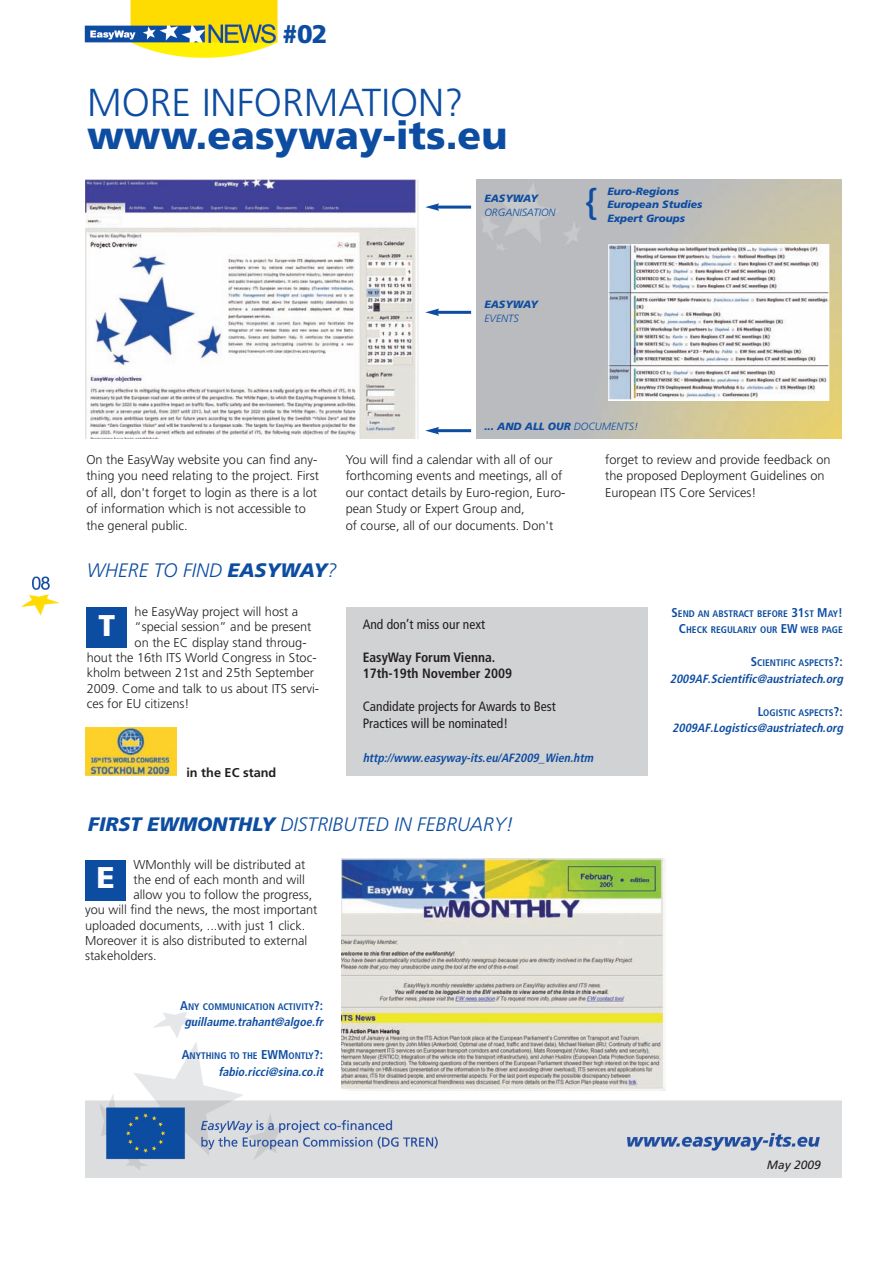
<style>
.page{position:relative;width:893px;height:1263px;background:#fff}
.page>*{position:absolute;margin:0;border:0;box-sizing:border-box;transform-origin:0 0}
.t1{font:900 39px "Frutiger";color:#0d4da1}
.t2{font:300 39px "Frutiger";color:#0d4da1}
.t3{font:700 condensed 36px "Frutiger";color:#0d4da1}
.t4{font:900 30px "Frutiger";color:#fff}
.t5{font:900 25.5px "Frutiger";color:#0d4da1}
.t6{font:italic 300 19.5px "Frutiger";color:#0d4da1}
.t7{font:condensed 13.5px/16.5px "Frutiger";color:#231f20}
.t8{font:700 condensed 13.5px/16.5px "Frutiger";color:#231f20}
.t9{font:300 12.75px/16.5px "Frutiger";color:#231f20}
.t10{font:700 12.75px "Frutiger";color:#231f20}
.t11{font:italic 700 condensed 12px "Frutiger";color:#0d4da1}
.t12{font:italic 12px "Frutiger";color:#231f20}
.t13{font:italic 900 10.5px/13.5px "Frutiger";color:#0d4da1}
.t14{font:italic 300 10.5px "Frutiger";color:#0d4da1}
.t15{font:700 condensed 9.6px/16.5px "Frutiger";color:#0d4da1;text-align:right}
.s1{font-weight:300}
.s2{font-weight:900}
.s3{font-size:12.75px}
</style>
<div class="page">
<img style="left:21px;top:0;width:821px;height:1178px">
<div style="left:0;top:1012px;width:842px;height:165px;background:#fff"></div>
<img style="left:85px;top:1012px;width:757px;height:165px">
<div style="left:85px;top:180px;width:384px;height:258px;background:#fff"></div>
<img style="left:85px;top:180px;width:333px;height:258px">
<img style="left:476px;top:179px;width:366px;height:259px">
<img style="left:610px;top:246px;width:217px;height:152px">
<div style="left:608px;top:244px;width:221px;height:156px;border:1px solid #fff"></div>
<div style="left:87px;top:607px;width:40px;height:41px;background:#0d4da1"></div>
<div style="left:86px;top:860px;width:40px;height:40px;background:#0d4da1"></div>
<div style="left:341px;top:853px;width:337px;height:240px;background:#fff"></div>
<img style="left:341px;top:859px;width:325px;height:231px">
<div style="left:86px;top:727px;width:93px;height:50px;background:#fff"></div>
<img style="left:86px;top:727px;width:91px;height:49px">
<div style="left:346px;top:607px;width:302px;height:168px;background:#d1d2d4"></div>
<hr style="left:436px;top:206px;width:35px;height:3px;background:#0d4da1">
<svg style="left:425px;top:203px;width:14px;height:8px"></svg>
<hr style="left:436px;top:311px;width:35px;height:3px;background:#0d4da1">
<svg style="left:425px;top:309px;width:14px;height:7px"></svg>
<hr style="left:436px;top:429px;width:35px;height:3px;background:#0d4da1">
<svg style="left:425px;top:427px;width:14px;height:7px"></svg>
<h3 class="t5" style="left:282px;top:24px;width:47px">#02</h3>
<h1 class="t2" style="left:87px;top:87px;width:378px">MORE INFORMATION?</h1>
<h1 class="t1" style="left:87px;top:120px;width:422px">www.easyway-its.eu</h1>
<p class="t13" style="left:484px;top:193px;width:55px">EASYWAY</p>
<p class="t14" style="left:484px;top:208px;width:73px">ORGANISATION</p>
<h2 class="t3" style="left:585px;top:187px;width:13px">{</h2>
<p class="t13" style="left:607px;top:185px;width:97px">Euro-Regions<br>European Studies<br>Expert Groups</p>
<p class="t13" style="left:484px;top:298px;width:55px">EASYWAY</p>
<p class="t14" style="left:484px;top:314px;width:36px">EVENTS</p>
<p class="t13" style="left:484px;top:420px;width:155px">... AND ALL OUR <span class="s1">DOCUMENTS!</span></p>
<p class="t9" style="left:86px;top:452px;width:234px">On the EasyWay website you can find any&shy;thing you need relating to the project. First of all, don't forget to login as there is a lot of information which is not accessible to the general public.</p>
<p class="t9" style="left:346px;top:452px;width:221px">You will find a calendar with all of our forthcoming events and meetings, all of our contact details by Euro-region, Euro&shy;pean Study or Expert Group and,<br>of course, all of our documents. Don't</p>
<p class="t9" style="left:605px;top:452px;width:227px">forget to review and provide feedback on the proposed Deployment Guidelines on<br>European ITS Core Services!</p>
<h3 class="t6" style="left:87px;top:563px;width:252px">WHERE TO FIND <span class="s2">EASYWAY</span>?</h3>
<p class="t9" style="left:135px;top:604px;width:165px">he EasyWay project will host a</p>
<p class="t9" style="left:135px;top:620px;width:178px">“special session” and be present</p>
<p class="t9" style="left:135px;top:635px;width:173px">on the EC display stand throug-</p>
<p class="t9" style="left:87px;top:650px;width:231px">hout the 16th ITS World Congress in Stoc-</p>
<p class="t9" style="left:87px;top:666px;width:229px">kholm between 21st and 25th September</p>
<p class="t9" style="left:87px;top:681px;width:234px">2009. Come and talk to us about ITS servi-</p>
<p class="t9" style="left:87px;top:696px;width:104px">ces for EU citizens!</p>
<p class="t15" style="left:671px;top:606px;width:173px"><span class="s3">S</span>END AN ABSTRACT BEFORE <span class="s3">31</span>ST <span class="s3">M</span>AY<span class="s3">!<br>C</span>HECK REGULARLY OUR <span class="s3">EW</span> WEB PAGE</p>
<p class="t15" style="left:751px;top:655px;width:94px"><span class="s3">S</span>CIENTIFIC ASPECTS<span class="s3">?:</span></p>
<p class="t11" style="left:670px;top:674px;width:177px">2009AF.Scientific@austriatech.org</p>
<p class="t15" style="left:758px;top:705px;width:87px"><span class="s3">L</span>OGISTIC ASPECTS<span class="s3">?:</span></p>
<p class="t11" style="left:672px;top:723px;width:174px">2009AF.Logistics@austriatech.org</p>
<h3 class="t4" style="left:99px;top:613px;width:18px">T</h3>
<p class="t7" style="left:363px;top:617px;width:124px">And don’t miss our next</p>
<p class="t8" style="left:363px;top:650px;width:151px">EasyWay Forum Vienna.<br>17th-19th November 2009</p>
<p class="t7" style="left:363px;top:699px;width:195px">Candidate projects for Awards to Best<br>Practices will be nominated!</p>
<p class="t11" style="left:363px;top:753px;width:234px">http://www.easyway -its.eu/AF2009_Wien.htm</p>
<p class="t10" style="left:186px;top:767px;width:91px">in the EC stand</p>
<h3 class="t6" style="left:88px;top:816px;width:427px"><span class="s2">FIRST EWMONTHLY</span> DISTRIBUTED IN FEBRUARY!</h3>
<p class="t9" style="left:133px;top:857px;width:174px">WMonthly will be distributed at</p>
<p class="t9" style="left:133px;top:872px;width:173px">the end of each month and will</p>
<p class="t9" style="left:133px;top:887px;width:180px">allow you to follow the progress,</p>
<p class="t9" style="left:85px;top:903px;width:234px">you will find the news, the most important</p>
<p class="t9" style="left:85px;top:918px;width:222px">uploaded documents, ...with just 1 click.</p>
<p class="t9" style="left:85px;top:933px;width:224px">Moreover it is also distributed to external</p>
<p class="t9" style="left:85px;top:949px;width:73px">stakeholders.</p>
<h3 class="t4" style="left:97px;top:866px;width:20px">E</h3>
<p class="t15" style="left:180px;top:999px;width:144px"><span class="s3">A</span>NY COMMUNICATION ACTIVITY<span class="s3">?:</span></p>
<p class="t11" style="left:184px;top:1017px;width:143px">guillaume.trahant@algoe.fr</p>
<p class="t15" style="left:182px;top:1048px;width:143px"><span class="s3">A</span>NYTHING TO THE <span class="s3">EWM</span>ONTLY<span class="s3">?:</span></p>
<p class="t11" style="left:218px;top:1067px;width:109px">fabio.ricci@sina.co.it</p>
<p class="t12" style="left:767px;top:1160px;width:56px">May 2009</p>
</div>
